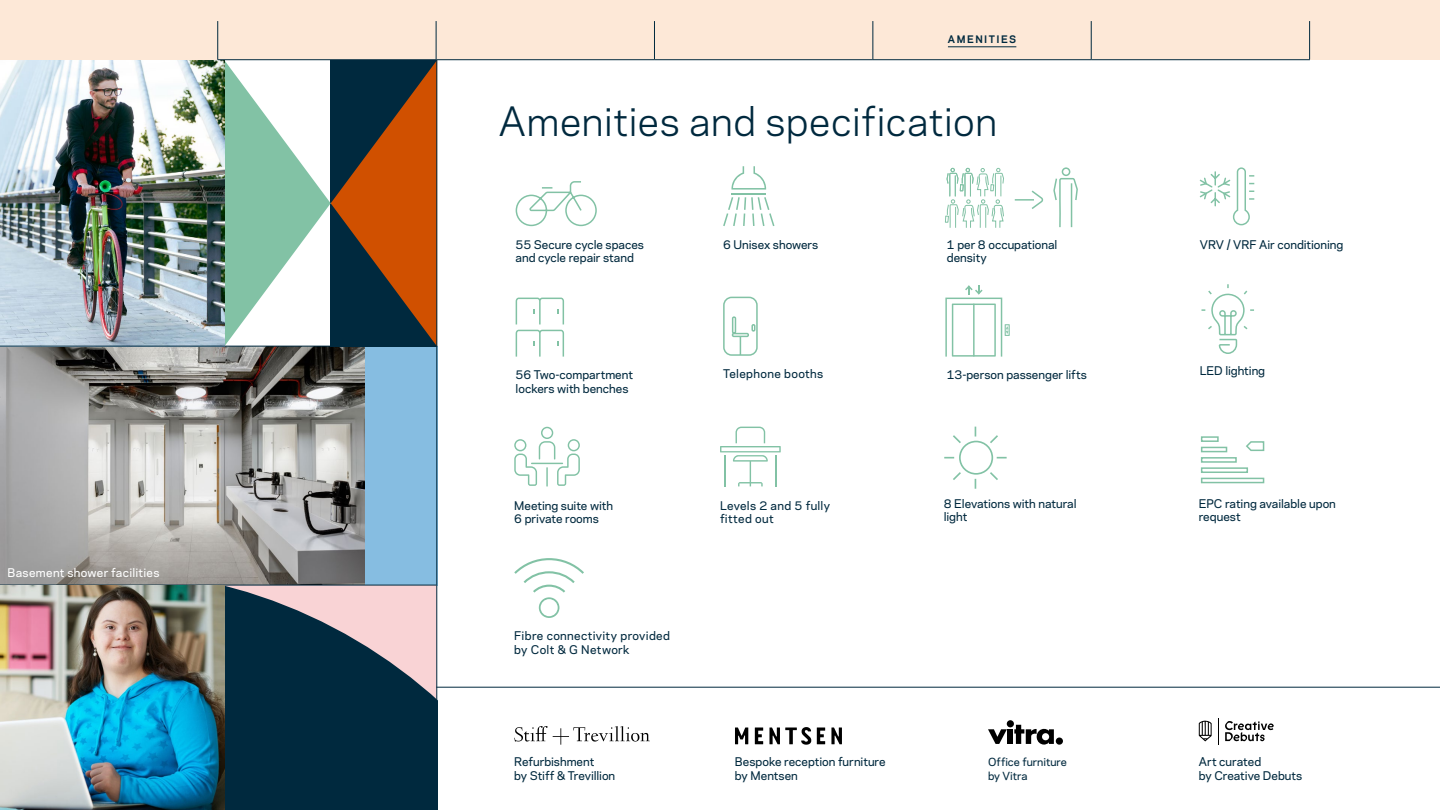
<style>
.page{position:relative;width:1440px;height:810px;background:#fff}
.page>*{position:absolute;margin:0;border:0;box-sizing:border-box;transform-origin:0 0}
.t1{font:37.5px "Galaxie Polaris";letter-spacing:.015em;color:#00293e}
.t2{font:500 11.25px/13.5px "Galaxie Polaris";color:#00293e}
.t3{font:500 11.25px/13.5px "Galaxie Polaris";letter-spacing:.025em;color:#00293e}
.t4{font:500 11.25px/13.5px "Galaxie Polaris";letter-spacing:.03em;color:#00293e}
.t5{font:500 11.25px "Galaxie Polaris";letter-spacing:.025em;color:#fff}
.t6{font:500 10.5px/13.5px "Galaxie Polaris";letter-spacing:-.005em;color:#00293e}
.t7{font:700 9.75px "Galaxie Polaris";letter-spacing:.145em;color:#00293e}
</style>
<div class="page">
<img style="left:0;top:347px;width:365px;height:238px">
<div style="left:365px;top:345px;width:72px;height:250px;background:#86bde1"></div>
<svg style="left:224px;top:60px;width:212px;height:286px"></svg>
<img style="left:0;top:60px;width:224px;height:286px">
<div style="left:0;top:0;width:1440px;height:60px;background:#fde8d7"></div>
<hr style="left:217px;top:21px;width:1px;height:38px;background:#00293e">
<hr style="left:436px;top:21px;width:1px;height:38px;background:#00293e">
<hr style="left:654px;top:21px;width:1px;height:38px;background:#00293e">
<hr style="left:873px;top:21px;width:1px;height:38px;background:#00293e">
<hr style="left:1091px;top:21px;width:1px;height:38px;background:#00293e">
<hr style="left:1309px;top:21px;width:1px;height:38px;background:#00293e">
<hr style="left:217px;top:59px;width:219px;height:1px;background:#00293e">
<hr style="left:436px;top:59px;width:218px;height:1px;background:#00293e">
<hr style="left:654px;top:59px;width:219px;height:1px;background:#00293e">
<hr style="left:873px;top:59px;width:218px;height:1px;background:#00293e">
<hr style="left:1091px;top:59px;width:219px;height:1px;background:#00293e">
<svg style="left:224px;top:586px;width:212px;height:224px;background:#324b5c"></svg>
<hr style="left:436px;top:60px;width:1px;height:750px;background:#00293e">
<hr style="left:436px;top:687px;width:1004px;height:1px;background:#00293e">
<hr style="left:0;top:346px;width:437px;height:1px;background:#00293e">
<svg style="left:514px;top:726px;width:136px;height:19px"></svg>
<svg style="left:735px;top:728px;width:13px;height:16px"></svg>
<svg style="left:755px;top:728px;width:8px;height:16px"></svg>
<svg style="left:769px;top:727px;width:42px;height:18px"></svg>
<svg style="left:817px;top:728px;width:8px;height:16px"></svg>
<svg style="left:831px;top:728px;width:11px;height:16px"></svg>
<svg style="left:988px;top:720px;width:75px;height:25px"></svg>
<div style="left:1008px;top:729px;width:5px;height:15px;background:#000"></div>
<svg style="left:515px;top:181px;width:82px;height:46px"></svg>
<svg style="left:731px;top:166px;width:35px;height:24px"></svg>
<hr style="left:731px;top:193px;width:35px;height:1px;background:#82c2a5">
<svg style="left:723px;top:197px;width:51px;height:29px"></svg>
<svg style="left:514px;top:558px;width:70px;height:60px"></svg>
<svg style="left:516px;top:330px;width:48px;height:27px"></svg>
<svg style="left:516px;top:298px;width:48px;height:26px"></svg>
<svg style="left:720px;top:427px;width:61px;height:59px"></svg>
<hr style="left:546px;top:467px;width:2px;height:20px;background:#82c2a5">
<svg style="left:514px;top:427px;width:66px;height:59px"></svg>
<svg style="left:723px;top:296px;width:35px;height:60px"></svg>
<hr style="left:0;top:585px;width:436px;height:1px;background:#00293e">
<svg style="left:945px;top:285px;width:65px;height:72px"></svg>
<div style="left:959px;top:441px;width:34px;height:34px;border:2px solid #82c2a5;border-radius:50%"></div>
<svg style="left:997px;top:457px;width:10px;height:2px"></svg>
<svg style="left:944px;top:457px;width:10px;height:2px"></svg>
<svg style="left:990px;top:435px;width:8px;height:8px"></svg>
<svg style="left:953px;top:472px;width:8px;height:8px"></svg>
<svg style="left:953px;top:435px;width:8px;height:8px"></svg>
<svg style="left:990px;top:472px;width:8px;height:8px"></svg>
<svg style="left:1199px;top:167px;width:56px;height:59px"></svg>
<svg style="left:1054px;top:167px;width:24px;height:61px"></svg>
<svg style="left:945px;top:167px;width:59px;height:61px"></svg>
<svg style="left:1014px;top:190px;width:29px;height:19px"></svg>
<div style="left:1201px;top:436px;width:18px;height:6px;border:2px solid #82c2a5"></div>
<div style="left:1201px;top:447px;width:26px;height:5px;border:2px solid #82c2a5"></div>
<div style="left:1201px;top:457px;width:36px;height:6px;border:2px solid #82c2a5"></div>
<div style="left:1201px;top:467px;width:47px;height:6px;border:2px solid #82c2a5"></div>
<div style="left:1201px;top:478px;width:63px;height:5px;border:2px solid #82c2a5"></div>
<svg style="left:1246px;top:441px;width:19px;height:11px"></svg>
<svg style="left:1201px;top:284px;width:53px;height:70px"></svg>
<svg style="left:1199px;top:720px;width:13px;height:21px"></svg>
<svg style="left:1225px;top:721px;width:49px;height:20px"></svg>
<svg style="left:1218px;top:719px;width:1px;height:26px"></svg>
<img style="left:0;top:585px;width:224px;height:225px">
<hr style="left:948px;top:46px;width:68px;height:1px;background:#00293e">
<p class="t5" style="left:8px;top:564px;width:154px">Basement shower facilities</p>
<p class="t7" style="left:948px;top:32px;width:70px">AMENITIES</p>
<h1 class="t1" style="left:499px;top:94px;width:500px">Amenities and specification</h1>
<p class="t2" style="left:516px;top:237px;width:130px">55 Secure cycle spaces and cycle repair stand</p>
<p class="t2" style="left:947px;top:237px;width:112px">1 per 8 occupational density</p>
<p class="t2" style="left:1200px;top:237px;width:145px">VRV / VRF Air conditioning</p>
<p class="t2" style="left:723px;top:237px;width:97px">6 Unisex showers</p>
<p class="t2" style="left:516px;top:367px;width:119px">56 Two-compartment lockers with benches</p>
<p class="t4" style="left:723px;top:367px;width:102px">Telephone booths</p>
<p class="t2" style="left:947px;top:367px;width:141px">13-person passenger lifts</p>
<p class="t2" style="left:1200px;top:363px;width:67px">LED lighting</p>
<p class="t2" style="left:514px;top:498px;width:100px">Meeting suite with<br>6 private rooms</p>
<p class="t4" style="left:720px;top:498px;width:112px">Levels 2 and 5 fully fitted out</p>
<p class="t2" style="left:944px;top:496px;width:134px">8 Elevations with natural light</p>
<p class="t2" style="left:1199px;top:496px;width:139px">EPC rating available upon request</p>
<p class="t3" style="left:514px;top:629px;width:157px">Fibre connectivity provided by Colt &amp; G Network</p>
<p class="t2" style="left:514px;top:754px;width:103px">Refurbishment<br>by Stiff &amp; Trevillion</p>
<p class="t2" style="left:735px;top:754px;width:152px">Bespoke reception furniture by Mentsen</p>
<p class="t6" style="left:988px;top:755px;width:80px">Office furniture by Vitra</p>
<p class="t2" style="left:1199px;top:754px;width:105px">Art curated<br>by Creative Debuts</p>
</div>
